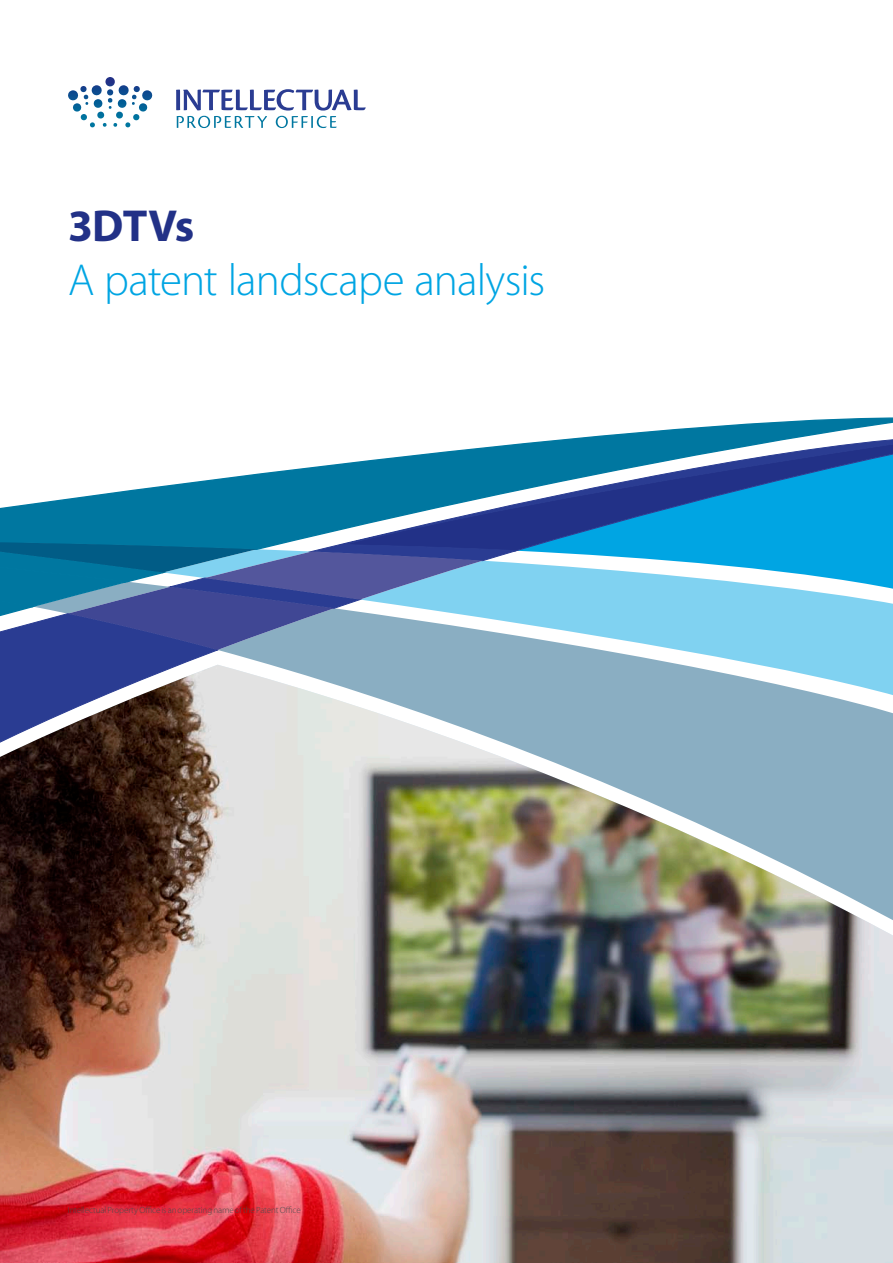
<style>
.page{position:relative;width:893px;height:1263px;background:#fff}
.page>*{position:absolute;margin:0;border:0;box-sizing:border-box;transform-origin:0 0}
.t1{font:300 45px "Myriad Pro";letter-spacing:-.02em;color:#00a5e3}
.t2{font:700 45px "Myriad Pro";letter-spacing:-.015em;color:#223187}
.TITLE_A{font:300 9px "Myriad Pro";letter-spacing:-.01em;color:#4b4c4d}
</style>
<div class="page">
<img style="left:0;top:755px;width:893px;height:508px">
<svg style="left:176px;top:89px;width:190px;height:39px"></svg>
<svg style="left:68px;top:77px;width:85px;height:51px"></svg>
<img style="left:33px;top:755px;width:860px;height:180px">
<svg style="left:586px;top:417px;width:307px;height:20px"></svg>
<svg style="left:0;top:437px;width:893px;height:318px"></svg>
<svg style="left:0;top:542px;width:483px;height:108px;background:#527bad"></svg>
<svg style="left:342px;top:439px;width:551px;height:112px;background:#2e86bc"></svg>
<h2 class="t2" style="left:68px;top:196px;width:128px">3DTVs</h2>
<h2 class="t1" style="left:68px;top:253px;width:479px">A patent landscape analysis</h2>
<p class="TITLE_A" style="left:68px;top:1204px;width:234px">Intellectual Property Office is an operating name of the Patent Office</p>
</div>
